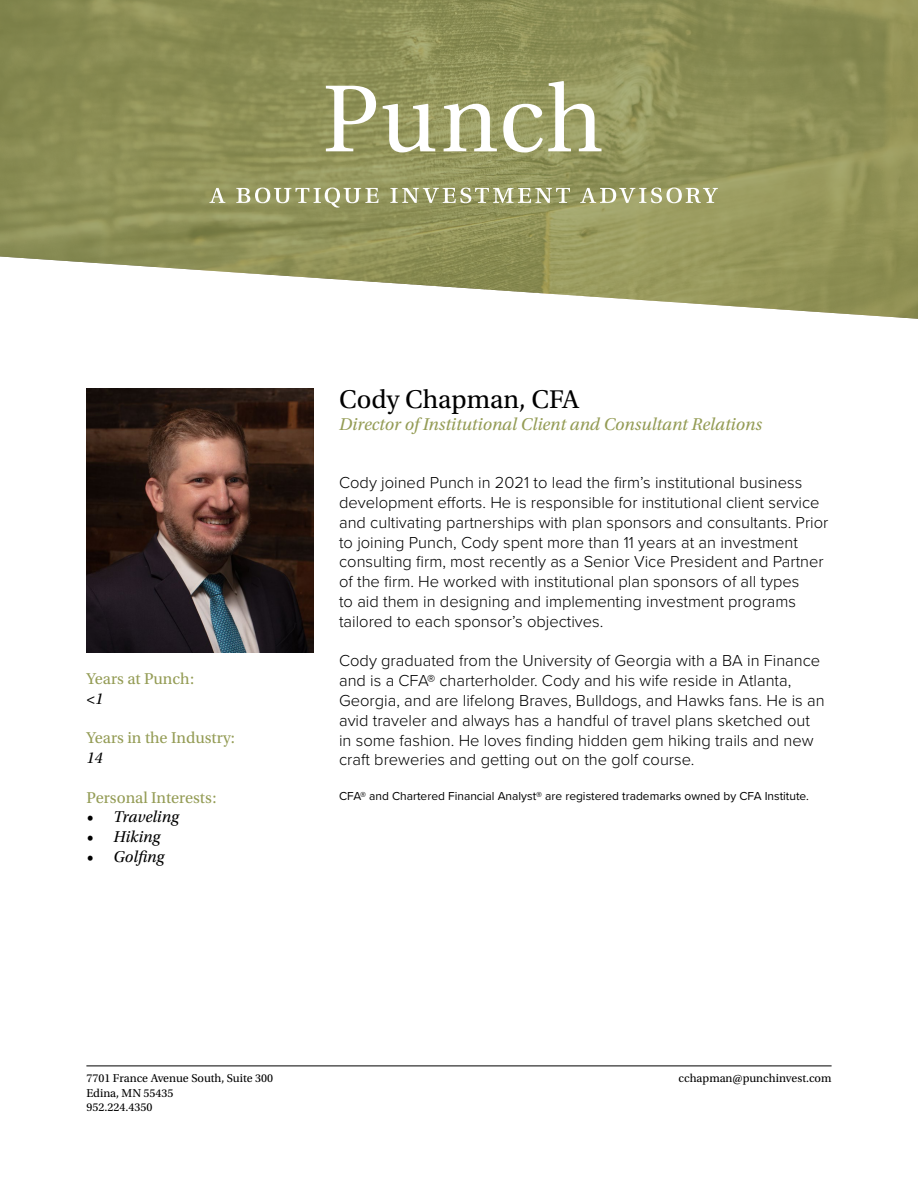
<style>
.page{position:relative;width:918px;height:1188px;background:#fff}
.page>*{position:absolute;margin:0;border:0;box-sizing:border-box;transform-origin:0 0}
.t1{font:27px "Utopia Std";color:#000}
.t2{font:italic 18px "Utopia Std";color:#949c55}
.t3{font:300 16.5px/19.8px "Proxima Nova";color:#000}
.t4{font:16.5px "Utopia Std";color:#949c55}
.t5{font:italic 16.5px "Utopia Std";color:#000}
.t6{font:12px/14.4px "Utopia Std";color:#000}
.t7{font:12px "Proxima Nova";color:#000}
</style>
<div class="page">
<svg style="left:0;top:0;width:918px;height:319px;background:#9b9d69"></svg>
<svg style="left:209px;top:188px;width:16px;height:15px"></svg>
<svg style="left:236px;top:188px;width:143px;height:20px"></svg>
<svg style="left:390px;top:188px;width:180px;height:15px"></svg>
<svg style="left:580px;top:188px;width:138px;height:15px"></svg>
<svg style="left:326px;top:86px;width:50px;height:65px"></svg>
<svg style="left:383px;top:104px;width:52px;height:48px"></svg>
<svg style="left:444px;top:104px;width:53px;height:47px"></svg>
<svg style="left:503px;top:81px;width:99px;height:71px"></svg>
<hr style="left:86px;top:1066px;width:746px;height:1px;background:#000">
<img style="left:86px;top:389px;width:227px;height:263px">
<p class="t4" style="left:86px;top:670px;width:110px">Years at Punch:</p>
<p class="t5" style="left:86px;top:689px;width:19px">&lt;1</p>
<p class="t4" style="left:86px;top:729px;width:150px">Years in the Industry:</p>
<p class="t5" style="left:86px;top:749px;width:18px">14</p>
<p class="t4" style="left:86px;top:788px;width:132px">Personal Interests:</p>
<p class="t5" style="left:86px;top:808px;width:94px">• Traveling</p>
<p class="t5" style="left:86px;top:828px;width:75px">• Hiking</p>
<p class="t5" style="left:86px;top:848px;width:79px">• Golfing</p>
<h1 class="t1" style="left:339px;top:385px;width:242px">Cody Chapman, CFA</h1>
<p class="t2" style="left:339px;top:414px;width:424px">Director of Institutional Client and Consultant Relations</p>
<p class="t3" style="left:339px;top:472px;width:491px">Cody joined Punch in 2021 to lead the firm’s institutional business development efforts. He is responsible for institutional client service and cultivating partnerships with plan sponsors and consultants. Prior to joining Punch, Cody spent more than 11 years at an investment consulting firm, most recently as a Senior Vice President and Partner of the firm. He worked with institutional plan sponsors of all types<br>to aid them in designing and implementing investment programs tailored to each sponsor’s objectives.</p>
<p class="t3" style="left:339px;top:650px;width:487px">Cody graduated from the University of Georgia with a BA in Finance and is a CFA® charterholder. Cody and his wife reside in Atlanta, Georgia, and are lifelong Braves, Bulldogs, and Hawks fans. He is an avid traveler and always has a handful of travel plans sketched out in some fashion. He loves finding hidden gem hiking trails and new craft breweries and getting out on the golf course.</p>
<p class="t7" style="left:339px;top:787px;width:471px">CFA® and Chartered Financial Analyst® are registered trademarks owned by CFA Institute.</p>
<p class="t6" style="left:86px;top:1071px;width:188px">7701 France Avenue South, Suite 300<br>Edina, MN 55435<br>952.224.4350</p>
<p class="t6" style="left:679px;top:1071px;width:155px">cchapman@punchinvest.com</p>
</div>
